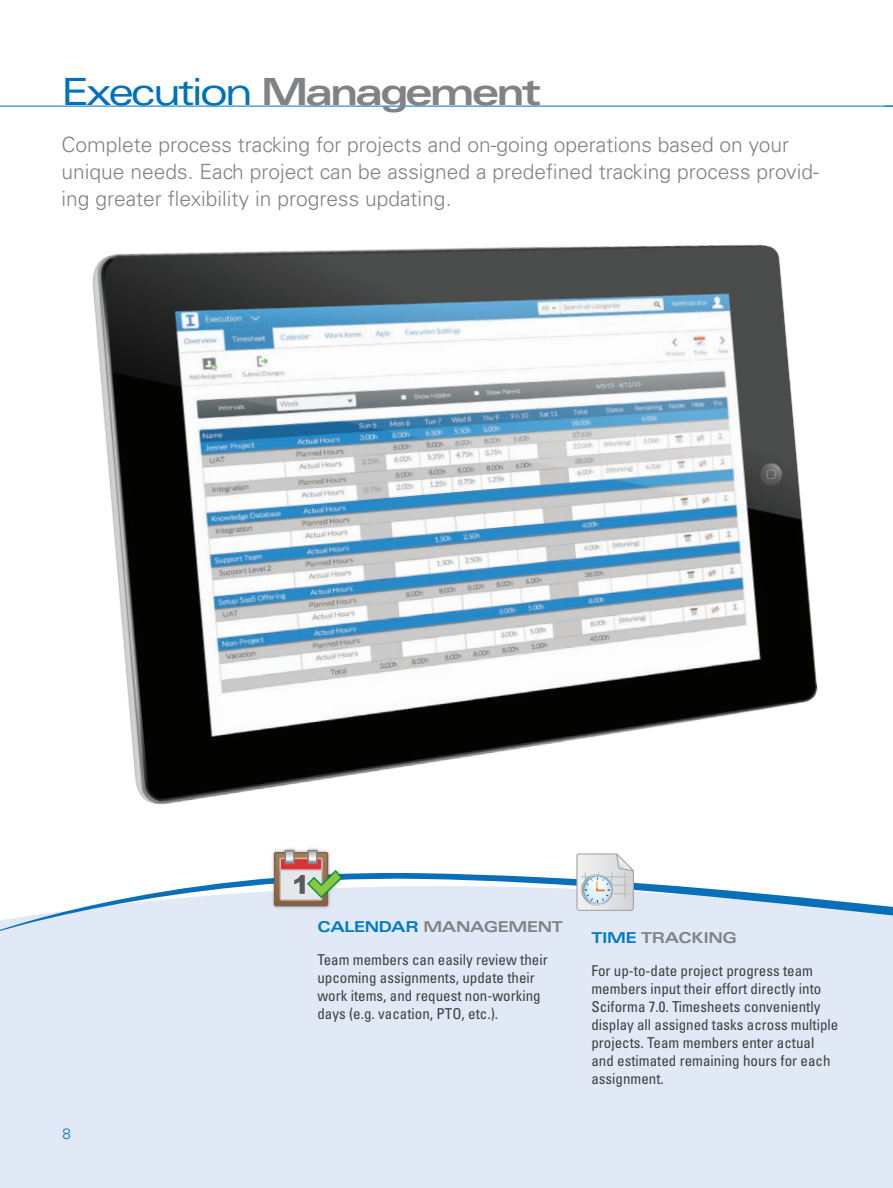
<style>
.page{position:relative;width:893px;height:1188px;background:#fff}
.page>*{position:absolute;margin:0;border:0;box-sizing:border-box;transform-origin:0 0}
.Page_Title_Blue{font:700 expanded 37.5px "Univers";letter-spacing:-.075em;color:#808285}
.Intro_Paragraph{font:300 21px/27px "Univers";color:#808285}
.Title_Tech_Bold_Blue{font:condensed 15px/18px "Univers";color:#3e3e3f}
.Title_Tech_Bold_Blue-2{font:700 expanded 15px "Univers";letter-spacing:-.025em;color:#808285}
.t1{font:300 15px "Univers";color:#0072bc}
.s1{font-weight:400;color:#0072bc}
.s2{color:#007ac0}
</style>
<div class="page">
<hr style="left:0;top:106px;width:893px;height:1px;background:#0072bc">
<div style="left:0;top:956px;width:893px;height:232px;background:#e1e9f6"></div>
<svg style="left:0;top:873px;width:893px;height:83px;fill:#e1e9f6"></svg>
<img style="left:92px;top:244px;width:677px;height:561px">
<img style="left:769px;top:246px;width:49px;height:463px">
<svg style="left:576px;top:853px;width:58px;height:58px"></svg>
<div style="left:270px;top:846px;width:76px;height:64px;background:#231f20;opacity:.33"></div>
<div style="left:285px;top:850px;width:10px;height:14px;border:1px solid #808285"></div>
<div style="left:307px;top:850px;width:10px;height:14px;border:1px solid #808285"></div>
<svg style="left:275px;top:851px;width:68px;height:55px;background:#b8ad9b"></svg>
<p class="Page_Title_Blue" style="left:62px;top:70px;width:481px"><span class="s1">Execution</span> Management</p>
<p class="Intro_Paragraph" style="left:62px;top:131px;width:759px">Complete process tracking for projects and on-going operations based on your unique needs. Each project can be assigned a predefined tracking process provid&shy;ing greater flexibility in progress updating.</p>
<p class="t1" style="left:63px;top:1125px;width:10px">8</p>
<p class="Title_Tech_Bold_Blue-2" style="left:317px;top:918px;width:247px"><span class="s2">CALENDAR</span> MANAGEMENT</p>
<p class="Title_Tech_Bold_Blue" style="left:317px;top:951px;width:232px">Team members can easily review their upcoming assignments, update their work items, and request non-working days (e.g. vacation, PTO, etc.).</p>
<p class="Title_Tech_Bold_Blue-2" style="left:591px;top:929px;width:147px"><span class="s2">TIME</span> TRACKING</p>
<p class="Title_Tech_Bold_Blue" style="left:591px;top:962px;width:248px">For up-to-date project progress team members input their effort directly into Sciforma 7.0. Timesheets conveniently display all assigned tasks across multiple projects. Team members enter actual and estimated remaining hours for each assignment.</p>
</div>
